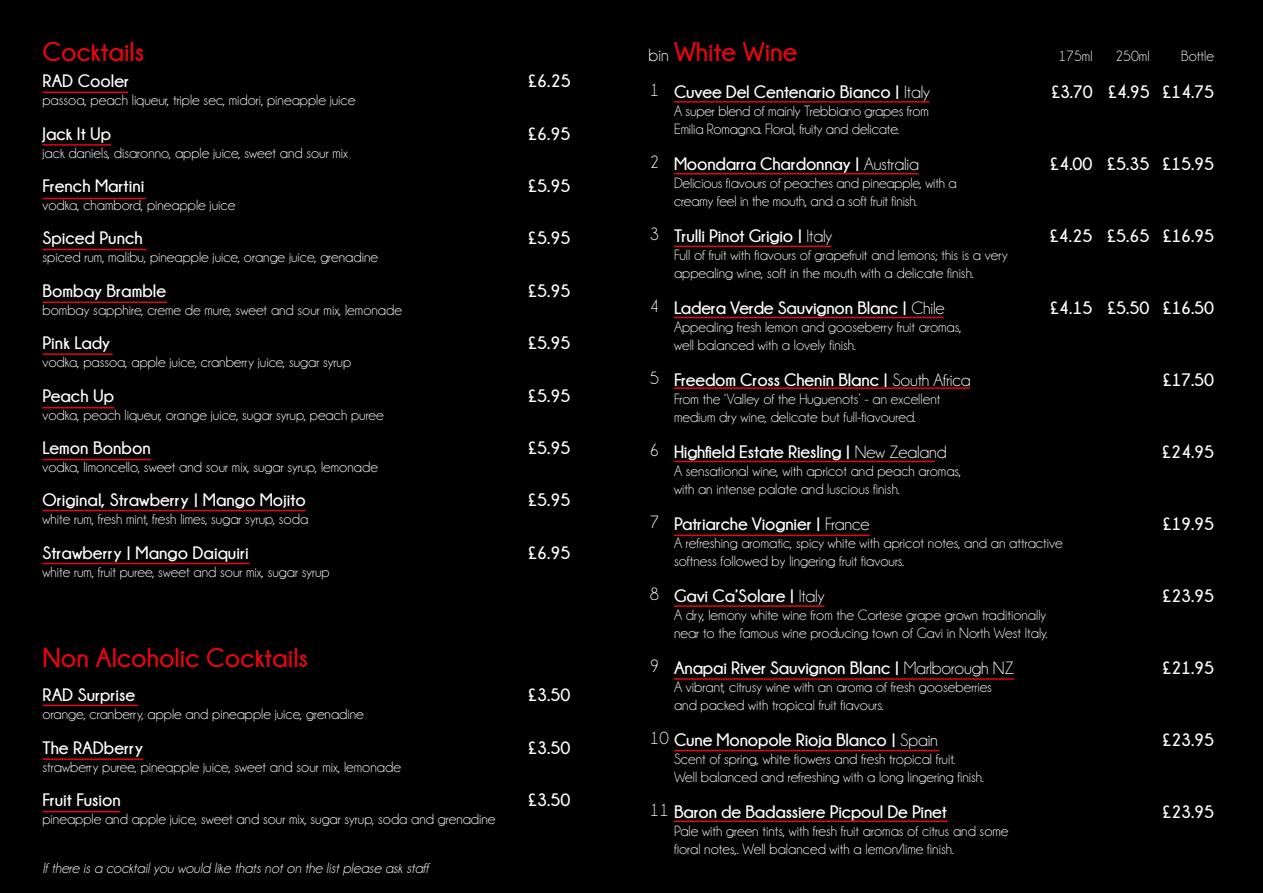
<style>
.page{position:relative;width:1263px;height:893px;background:#000}
.page>*{position:absolute;margin:0;border:0;box-sizing:border-box;transform-origin:0 0}
.t1{font:700 27px "Champagne&Limousines";color:#e30613}
.t2{font:700 18px "Champagne&Limousines";letter-spacing:-.01em;color:#fff}
.t3{font:18px "Champagne&Limousines";color:#fff}
.t4{font:15px/18px "Champagne&Limousines";color:#fff}
.t5{font:italic 15px "Champagne&Limousines";color:#fff}
.s1{font-weight:400}
</style>
<div class="page">
<hr style="left:674px;top:101px;width:255px;height:2px;background:#e30613">
<hr style="left:43px;top:92px;width:85px;height:1px;background:#e30613">
<hr style="left:43px;top:144px;width:68px;height:2px;background:#e30613">
<hr style="left:43px;top:198px;width:103px;height:1px;background:#e30613">
<hr style="left:43px;top:249px;width:104px;height:1px;background:#e30613">
<hr style="left:43px;top:301px;width:124px;height:2px;background:#e30613">
<hr style="left:43px;top:353px;width:70px;height:2px;background:#e30613">
<hr style="left:43px;top:407px;width:71px;height:1px;background:#e30613">
<hr style="left:43px;top:459px;width:108px;height:1px;background:#e30613">
<hr style="left:43px;top:510px;width:263px;height:1px;background:#e30613">
<hr style="left:43px;top:563px;width:207px;height:1px;background:#e30613">
<hr style="left:43px;top:705px;width:95px;height:1px;background:#e30613">
<hr style="left:43px;top:758px;width:100px;height:2px;background:#e30613">
<hr style="left:43px;top:811px;width:77px;height:1px;background:#e30613">
<hr style="left:674px;top:173px;width:244px;height:1px;background:#e30613">
<hr style="left:674px;top:246px;width:157px;height:1px;background:#e30613">
<hr style="left:674px;top:317px;width:270px;height:1px;background:#e30613">
<hr style="left:674px;top:387px;width:296px;height:2px;background:#e30613">
<hr style="left:674px;top:461px;width:261px;height:1px;background:#e30613">
<hr style="left:674px;top:534px;width:196px;height:2px;background:#e30613">
<hr style="left:674px;top:605px;width:150px;height:2px;background:#e30613">
<hr style="left:674px;top:678px;width:340px;height:2px;background:#e30613">
<hr style="left:674px;top:750px;width:265px;height:1px;background:#e30613">
<hr style="left:674px;top:820px;width:274px;height:2px;background:#e30613">
<h1 class="t1" style="left:43px;top:37px;width:103px">Cocktails</h1>
<p class="t2" style="left:43px;top:71px;width:88px">RAD Cooler</p>
<p class="t2" style="left:529px;top:71px;width:44px">£6.25</p>
<p class="t4" style="left:43px;top:91px;width:314px">passoa, peach liqueur, triple sec, midori, pineapple juice</p>
<p class="t2" style="left:43px;top:124px;width:70px">Jack It Up</p>
<p class="t2" style="left:529px;top:124px;width:43px">£6.95</p>
<p class="t4" style="left:43px;top:144px;width:307px">jack daniels, disaronno, apple juice, sweet and sour mix</p>
<p class="t2" style="left:43px;top:176px;width:103px">French Martini</p>
<p class="t2" style="left:529px;top:176px;width:43px">£5.95</p>
<p class="t4" style="left:43px;top:196px;width:194px">vodka, chambord, pineapple juice</p>
<p class="t2" style="left:43px;top:228px;width:102px">Spiced Punch</p>
<p class="t2" style="left:529px;top:228px;width:43px">£5.95</p>
<p class="t4" style="left:43px;top:249px;width:337px">spiced rum, malibu, pineapple juice, orange juice, grenadine</p>
<p class="t2" style="left:43px;top:281px;width:125px">Bombay Bramble</p>
<p class="t2" style="left:529px;top:281px;width:43px">£5.95</p>
<p class="t4" style="left:43px;top:301px;width:361px">bombay sapphire, creme de mure, sweet and sour mix, lemonade</p>
<p class="t2" style="left:43px;top:333px;width:69px">Pink Lady</p>
<p class="t2" style="left:529px;top:333px;width:43px">£5.95</p>
<p class="t4" style="left:43px;top:353px;width:310px">vodka, passoa, apple juice, cranberry juice, sugar syrup</p>
<p class="t2" style="left:43px;top:385px;width:73px">Peach Up</p>
<p class="t2" style="left:529px;top:385px;width:43px">£5.95</p>
<p class="t4" style="left:43px;top:406px;width:343px">vodka, peach liqueur, orange juice, sugar syrup, peach puree</p>
<p class="t2" style="left:43px;top:438px;width:110px">Lemon Bonbon</p>
<p class="t2" style="left:529px;top:438px;width:43px">£5.95</p>
<p class="t4" style="left:43px;top:458px;width:337px">vodka, limoncello, sweet and sour mix, sugar syrup, lemonade</p>
<p class="t2" style="left:43px;top:490px;width:265px">Original, Strawberry | Mango Mojito</p>
<p class="t2" style="left:529px;top:490px;width:43px">£5.95</p>
<p class="t4" style="left:43px;top:510px;width:267px">white rum, fresh mint, fresh limes, sugar syrup, soda</p>
<p class="t2" style="left:43px;top:542px;width:208px">Strawberry | Mango Daiquiri</p>
<p class="t2" style="left:529px;top:542px;width:43px">£6.95</p>
<p class="t4" style="left:43px;top:563px;width:289px">white rum, fruit puree, sweet and sour mix, sugar syrup</p>
<h1 class="t1" style="left:43px;top:643px;width:267px">Non Alcoholic Cocktails</h1>
<p class="t2" style="left:43px;top:685px;width:94px">RAD Surprise</p>
<p class="t2" style="left:529px;top:685px;width:43px">£3.50</p>
<p class="t4" style="left:43px;top:705px;width:323px">orange, cranberry, apple and pineapple juice, grenadine</p>
<p class="t2" style="left:43px;top:737px;width:102px">The RADberry</p>
<p class="t2" style="left:529px;top:737px;width:43px">£3.50</p>
<p class="t4" style="left:43px;top:758px;width:360px">strawberry puree, pineapple juice, sweet and sour mix, lemonade</p>
<p class="t2" style="left:43px;top:790px;width:80px">Fruit Fusion</p>
<p class="t2" style="left:529px;top:790px;width:43px">£3.50</p>
<p class="t4" style="left:43px;top:810px;width:455px">pineapple and apple juice, sweet and sour mix, sugar syrup, soda and grenadine</p>
<p class="t5" style="left:43px;top:860px;width:387px">If there is a cocktail you would like thats not on the list please ask staff</p>
<h1 class="t1" style="left:674px;top:37px;width:125px">White Wine</h1>
<p class="t4" style="left:1058px;top:48px;width:36px">175ml</p>
<p class="t4" style="left:1115px;top:48px;width:36px">250ml</p>
<p class="t4" style="left:1181px;top:48px;width:34px">Bottle</p>
<p class="t2" style="left:674px;top:81px;width:257px">Cuvee Del Centenario Bianco | <span class="s1">Italy</span></p>
<p class="t2" style="left:1052px;top:81px;width:164px">£3.70 £4.95 £14.75</p>
<p class="t4" style="left:674px;top:102px;width:256px">A super blend of mainly Trebbiano grapes from<br>Emilia Romagna. Floral, fruity and delicate.</p>
<p class="t2" style="left:674px;top:153px;width:246px">Moondarra Chardonnay | <span class="s1">Australia</span></p>
<p class="t2" style="left:1050px;top:153px;width:165px">£4.00 £5.35 £15.95</p>
<p class="t4" style="left:674px;top:174px;width:284px">Delicious flavours of peaches and pineapple, with a creamy feel in the mouth, and a soft fruit finish.</p>
<p class="t2" style="left:674px;top:225px;width:160px">Trulli Pinot Grigio | <span class="s1">Italy</span></p>
<p class="t2" style="left:1050px;top:225px;width:165px">£4.25 £5.65 £16.95</p>
<p class="t4" style="left:674px;top:246px;width:335px">Full of fruit with flavours of grapefruit and lemons; this is a very appealing wine, soft in the mouth with a delicate finish.</p>
<p class="t2" style="left:674px;top:297px;width:272px">Ladera Verde Sauvignon Blanc | <span class="s1">Chile</span></p>
<p class="t2" style="left:1050px;top:297px;width:165px">£4.15 £5.50 £16.50</p>
<p class="t4" style="left:674px;top:318px;width:289px">Appealing fresh lemon and gooseberry fruit aromas, well balanced with a lovely finish.</p>
<p class="t2" style="left:674px;top:369px;width:298px">Freedom Cross Chenin Blanc | <span class="s1">South Africa</span></p>
<p class="t2" style="left:1163px;top:369px;width:52px">£17.50</p>
<p class="t4" style="left:674px;top:390px;width:268px">From the ‘Valley of the Huguenots’ - an excellent medium dry wine, delicate but full-flavoured.</p>
<p class="t2" style="left:674px;top:441px;width:274px">Highfield Estate Riesling | <span class="s1">New Zealand</span></p>
<p class="t2" style="left:1162px;top:441px;width:53px">£24.95</p>
<p class="t4" style="left:674px;top:462px;width:289px">A sensational wine, with apricot and peach aromas, with an intense palate and luscious finish.</p>
<p class="t2" style="left:674px;top:513px;width:197px">Patriarche Viognier | <span class="s1">France</span></p>
<p class="t2" style="left:1163px;top:513px;width:53px">£19.95</p>
<p class="t4" style="left:674px;top:534px;width:390px">A refreshing aromatic, spicy white with apricot notes, and an attractive softness followed by lingering fruit flavours.</p>
<p class="t2" style="left:674px;top:585px;width:152px">Gavi Ca’Solare | <span class="s1">Italy</span></p>
<p class="t2" style="left:1163px;top:585px;width:53px">£23.95</p>
<p class="t4" style="left:674px;top:606px;width:375px">A dry, lemony white wine from the Cortese grape grown traditionally near to the famous wine producing town of Gavi in North West Italy.</p>
<p class="t2" style="left:674px;top:657px;width:341px">Anapai River Sauvignon Blanc | <span class="s1">Marlborough NZ</span></p>
<p class="t2" style="left:1163px;top:657px;width:53px">£21.95</p>
<p class="t4" style="left:674px;top:678px;width:319px">A vibrant, citrusy wine with an aroma of fresh gooseberries and packed with tropical fruit flavours.</p>
<p class="t2" style="left:650px;top:729px;width:289px"><span class="s1">10</span> Cune Monopole Rioja Blanco | <span class="s1">Spain</span></p>
<p class="t2" style="left:1163px;top:729px;width:53px">£23.95</p>
<p class="t4" style="left:674px;top:750px;width:311px">Scent of spring, white flowers and fresh tropical fruit.<br>Well balanced and refreshing with a long lingering finish.</p>
<p class="t2" style="left:650px;top:801px;width:298px"><span class="s1">11</span> Baron de Badassiere Picpoul De Pinet</p>
<p class="t2" style="left:1163px;top:801px;width:53px">£23.95</p>
<p class="t4" style="left:674px;top:822px;width:336px">Pale with green tints, with fresh fruit aromas of citrus and some floral notes,. Well balanced with a lemon/lime finish.</p>
<p class="t3" style="left:648px;top:45px;width:22px">bin</p>
<p class="t3" style="left:650px;top:81px;width:11px">1</p>
<p class="t3" style="left:650px;top:153px;width:11px">2</p>
<p class="t3" style="left:650px;top:225px;width:11px">3</p>
<p class="t3" style="left:650px;top:297px;width:11px">4</p>
<p class="t3" style="left:650px;top:369px;width:11px">5</p>
<p class="t3" style="left:650px;top:441px;width:11px">6</p>
<p class="t3" style="left:650px;top:513px;width:11px">7</p>
<p class="t3" style="left:650px;top:585px;width:11px">8</p>
<p class="t3" style="left:650px;top:657px;width:11px">9</p>
</div>
